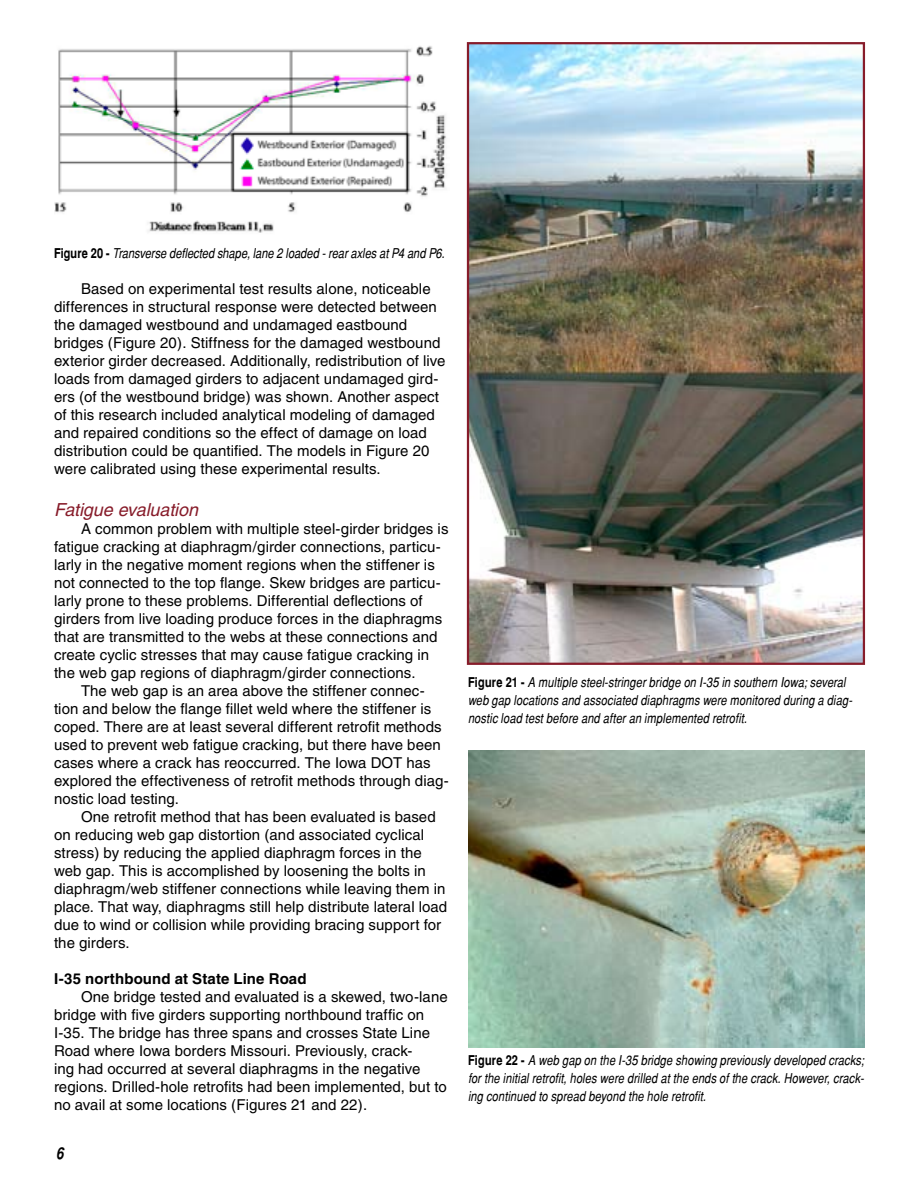
<style>
.page{position:relative;width:918px;height:1188px;background:#fff}
.page>*{position:absolute;margin:0;border:0;box-sizing:border-box;transform-origin:0 0}
.t1{font:italic 18px "Helvetica";letter-spacing:-.005em;color:#871c2a}
.t2{font:italic 700 16.5px "Switzerland Narrow";color:#000}
.t3{font:15px/18px "Helvetica";letter-spacing:.005em;color:#000}
.t4{font:700 15px "Helvetica";letter-spacing:.005em;color:#000}
.t5{font:italic 13.5px/18px "Switzerland Narrow";letter-spacing:.005em;color:#000}
.s1{font-weight:700;font-style:normal}
</style>
<div class="page">
<img style="left:54px;top:46px;width:392px;height:187px">
<img style="left:470px;top:45px;width:392px;height:617px">
<div style="left:467px;top:42px;width:398px;height:623px;border:2px solid #871c2a"></div>
<img style="left:468px;top:750px;width:396px;height:297px">
<p class="t5" style="left:54px;top:244px;width:392px"><span class="s1">Figure 20 -</span> Transverse deflected shape, lane 2 loaded - rear axles at P4 and P6.</p>
<p class="t3" style="left:54px;top:280px;width:393px;text-indent:27px">Based on experimental test results alone, noticeable differences in structural response were detected between the damaged westbound and undamaged eastbound bridges (Figure 20). Stiffness for the damaged westbound exterior girder decreased. Additionally, redistribution of live loads from damaged girders to adjacent undamaged gird&shy;ers (of the westbound bridge) was shown. Another aspect of this research included analytical modeling of damaged and repaired conditions so the effect of damage on load distribution could be quantified. The models in Figure 20 were calibrated using these experimental results.</p>
<p class="t1" style="left:54px;top:500px;width:146px">Fatigue evaluation</p>
<p class="t3" style="left:81px;top:520px;width:369px">A common problem with multiple steel-girder bridges is</p>
<p class="t3" style="left:54px;top:538px;width:388px">fatigue cracking at diaphragm/girder connections, particu-</p>
<p class="t3" style="left:54px;top:556px;width:382px">larly in the negative moment regions when the stiffener is</p>
<p class="t3" style="left:54px;top:574px;width:388px">not connected to the top flange. Skew bridges are particu-</p>
<p class="t3" style="left:54px;top:592px;width:370px">larly prone to these problems. Differential deflections of</p>
<p class="t3" style="left:54px;top:610px;width:390px">girders from live loading produce forces in the diaphragms</p>
<p class="t3" style="left:54px;top:628px;width:385px">that are transmitted to the webs at these connections and</p>
<p class="t3" style="left:54px;top:646px;width:377px">create cyclic stresses that may cause fatigue cracking in</p>
<p class="t3" style="left:54px;top:664px;width:363px">the web gap regions of diaphragm/girder connections.</p>
<p class="t3" style="left:81px;top:682px;width:345px">The web gap is an area above the stiffener connec-</p>
<p class="t3" style="left:54px;top:700px;width:379px">tion and below the flange fillet weld where the stiffener is</p>
<p class="t3" style="left:54px;top:718px;width:389px">coped. There are at least several different retrofit methods</p>
<p class="t3" style="left:54px;top:736px;width:388px">used to prevent web fatigue cracking, but there have been</p>
<p class="t3" style="left:54px;top:754px;width:378px">cases where a crack has reoccurred. The Iowa DOT has</p>
<p class="t3" style="left:54px;top:772px;width:396px">explored the effectiveness of retrofit methods through diag-</p>
<p class="t3" style="left:54px;top:790px;width:126px">nostic load testing.</p>
<p class="t3" style="left:81px;top:808px;width:356px">One retrofit method that has been evaluated is based</p>
<p class="t3" style="left:54px;top:826px;width:372px">on reducing web gap distortion (and associated cyclical</p>
<p class="t3" style="left:54px;top:844px;width:369px">stress) by reducing the applied diaphragm forces in the</p>
<p class="t3" style="left:54px;top:862px;width:373px">web gap. This is accomplished by loosening the bolts in</p>
<p class="t3" style="left:54px;top:880px;width:393px">diaphragm/web stiffener connections while leaving them in</p>
<p class="t3" style="left:54px;top:898px;width:395px">place. That way, diaphragms still help distribute lateral load</p>
<p class="t3" style="left:54px;top:916px;width:389px">due to wind or collision while providing bracing support for</p>
<p class="t3" style="left:54px;top:934px;width:77px">the girders.</p>
<p class="t4" style="left:54px;top:970px;width:254px">I-35 northbound at State Line Road</p>
<p class="t3" style="left:54px;top:988px;width:395px;text-indent:27px">One bridge tested and evaluated is a skewed, two-lane bridge with five girders supporting northbound traffic on I-35. The bridge has three spans and crosses State Line Road where Iowa borders Missouri. Previously, crack-<br>ing had occurred at several diaphragms in the negative regions. Drilled-hole retrofits had been implemented, but to no avail at some locations (Figures 21 and 22).</p>
<p class="t2" style="left:56px;top:1143px;width:9px">6</p>
<p class="t5" style="left:468px;top:673px;width:386px"><span class="s1">Figure 21 -</span> A multiple steel-stringer bridge on I-35 in southern Iowa; several web gap locations and associated diaphragms were monitored during a diag&shy;nostic load test before and after an implemented retrofit.</p>
<p class="t5" style="left:468px;top:1051px;width:397px;text-align:justify"><span class="s1">Figure 22 -</span> A web gap on the I-35 bridge showing previously developed cracks; for the initial retrofit, holes were drilled at the ends of the crack. However, crack&shy;ing continued to spread beyond the hole retrofit.</p>
</div>
